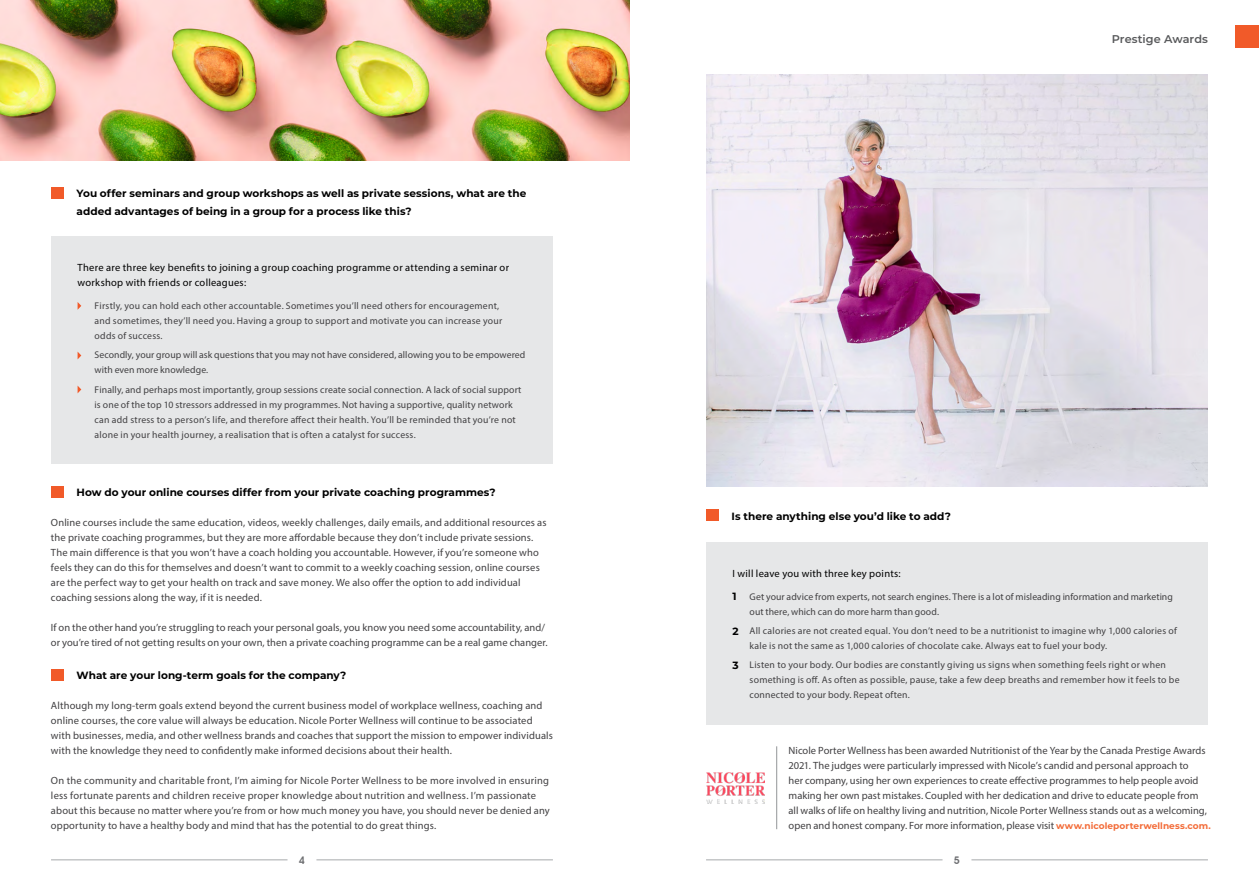
<style>
.page{position:relative;width:1259px;height:893px;background:#fff}
.page>*{position:absolute;margin:0;border:0;box-sizing:border-box;transform-origin:0 0}
.t1{font:600 11.25px "Montserrat";letter-spacing:.01em;color:#58595b}
.t2{font:10.5px/15px "Myriad Pro";letter-spacing:.01em;color:#414042}
.t3{font:700 10.5px/18px "Montserrat";letter-spacing:.005em;color:#000}
.t4{font:10.5px/15px "Myriad Pro";letter-spacing:.025em;color:#000}
.t5{font:600 10.5px "Avant Garde IT Cby BT";color:#6d6e71}
.t6{font:9.75px/15px "Myriad Pro";letter-spacing:.02em;color:#414042}
.s1{font-family:"Montserrat";font-weight:700;font-size:9px;color:#f36c39}
</style>
<div class="page">
<div style="left:1235px;top:25px;width:24px;height:23px;background:#f15a29"></div>
<hr style="left:971px;top:859px;width:237px;height:1px;background:#a7a9ac">
<hr style="left:706px;top:859px;width:236px;height:1px;background:#a7a9ac">
<hr style="left:316px;top:859px;width:237px;height:1px;background:#a7a9ac">
<hr style="left:51px;top:859px;width:236px;height:1px;background:#a7a9ac">
<img style="left:706px;top:772px;width:59px;height:31px">
<hr style="left:776px;top:746px;width:1px;height:83px;background:#939598">
<div style="left:51px;top:187px;width:12px;height:11px;background:#f15a29"></div>
<img style="left:0;top:0;width:629px;height:161px">
<img style="left:706px;top:74px;width:502px;height:412px">
<div style="left:51px;top:486px;width:12px;height:12px;background:#f15a29"></div>
<div style="left:51px;top:669px;width:12px;height:12px;background:#f15a29"></div>
<div style="left:706px;top:510px;width:12px;height:11px;background:#f15a29"></div>
<div style="left:51px;top:237px;width:502px;height:227px;background:#e6e7e8"></div>
<svg style="left:78px;top:302px;width:3px;height:8px"></svg>
<svg style="left:78px;top:352px;width:3px;height:7px"></svg>
<svg style="left:78px;top:386px;width:3px;height:7px"></svg>
<div style="left:706px;top:542px;width:502px;height:183px;background:#e6e7e8"></div>
<p class="t3" style="left:76px;top:184px;width:451px">You offer seminars and group workshops as well as private sessions, what are the added advantages of being in a group for a process like this?</p>
<p class="t4" style="left:78px;top:260px;width:433px">There are three key benefits to joining a group coaching programme or attending a seminar or workshop with friends or colleagues:</p>
<p class="t6" style="left:95px;top:298px;width:409px">Firstly, you can hold each other accountable. Sometimes you’ll need others for encouragement, and sometimes, they’ll need you. Having a group to support and motivate you can increase your odds of success.</p>
<p class="t6" style="left:95px;top:348px;width:432px">Secondly, your group will ask questions that you may not have considered, allowing you to be empowered with even more knowledge.</p>
<p class="t6" style="left:95px;top:382px;width:428px">Finally, and perhaps most importantly, group sessions create social connection. A lack of social support is one of the top 10 stressors addressed in my programmes. Not having a supportive, quality network can add stress to a person’s life, and therefore affect their health. You’ll be reminded that you’re not alone in your health journey, a realisation that is often a catalyst for success.</p>
<p class="t3" style="left:76px;top:482px;width:421px">How do your online courses differ from your private coaching programmes?</p>
<p class="t2" style="left:51px;top:515px;width:497px">Online courses include the same education, videos, weekly challenges, daily emails, and additional resources as the private coaching programmes, but they are more affordable because they don’t include private sessions.<br>The main difference is that you won’t have a coach holding you accountable. However, if you’re someone who feels they can do this for themselves and doesn’t want to commit to a weekly coaching session, online courses are the perfect way to get your health on track and save money. We also offer the option to add individual coaching sessions along the way, if it is needed.</p>
<p class="t2" style="left:51px;top:620px;width:498px">If on the other hand you’re struggling to reach your personal goals, you know you need some accountability, and/ or you’re tired of not getting results on your own, then a private coaching programme can be a real game changer.</p>
<p class="t3" style="left:76px;top:665px;width:271px">What are your long-term goals for the company?</p>
<p class="t2" style="left:51px;top:698px;width:503px">Although my long-term goals extend beyond the current business model of workplace wellness, coaching and online courses, the core value will always be education. Nicole Porter Wellness will continue to be associated with businesses, media, and other wellness brands and coaches that support the mission to empower individuals with the knowledge they need to confidently make informed decisions about their health.</p>
<p class="t2" style="left:51px;top:773px;width:500px">On the community and charitable front, I’m aiming for Nicole Porter Wellness to be more involved in ensuring less fortunate parents and children receive proper knowledge about nutrition and wellness. I’m passionate about this because no matter where you’re from or how much money you have, you should never be denied any opportunity to have a healthy body and mind that has the potential to do great things.</p>
<p class="t1" style="left:1111px;top:31px;width:98px">Prestige Awards</p>
<p class="t3" style="left:731px;top:507px;width:221px">Is there anything else you’d like to add?</p>
<p class="t4" style="left:732px;top:565px;width:170px">I will leave you with three key points:</p>
<p class="t6" style="left:749px;top:589px;width:425px">Get your advice from experts, not search engines. There is a lot of misleading information and marketing out there, which can do more harm than good.</p>
<p class="t6" style="left:749px;top:623px;width:429px">All calories are not created equal. You don’t need to be a nutritionist to imagine why 1,000 calories of kale is not the same as 1,000 calories of chocolate cake. Always eat to fuel your body.</p>
<p class="t6" style="left:749px;top:658px;width:431px">Listen to your body. Our bodies are constantly giving us signs when something feels right or when something is off. As often as possible, pause, take a few deep breaths and remember how it feels to be connected to your body. Repeat often.</p>
<p class="t3" style="left:732px;top:587px;width:6px">1</p>
<p class="t3" style="left:732px;top:621px;width:8px">2</p>
<p class="t3" style="left:732px;top:656px;width:8px">3</p>
<p class="t2" style="left:788px;top:743px;width:424px">Nicole Porter Wellness has been awarded Nutritionist of the Year by the Canada Prestige Awards 2021. The judges were particularly impressed with Nicole’s candid and personal approach to<br>her company, using her own experiences to create effective programmes to help people avoid making her own past mistakes. Coupled with her dedication and drive to educate people from all walks of life on healthy living and nutrition, Nicole Porter Wellness stands out as a welcoming, open and honest company. For more information, please visit <span class="s1">www.nicoleporterwellness.com.</span></p>
<p class="t5" style="left:299px;top:854px;width:8px">4</p>
<p class="t5" style="left:954px;top:854px;width:8px">5</p>
</div>
